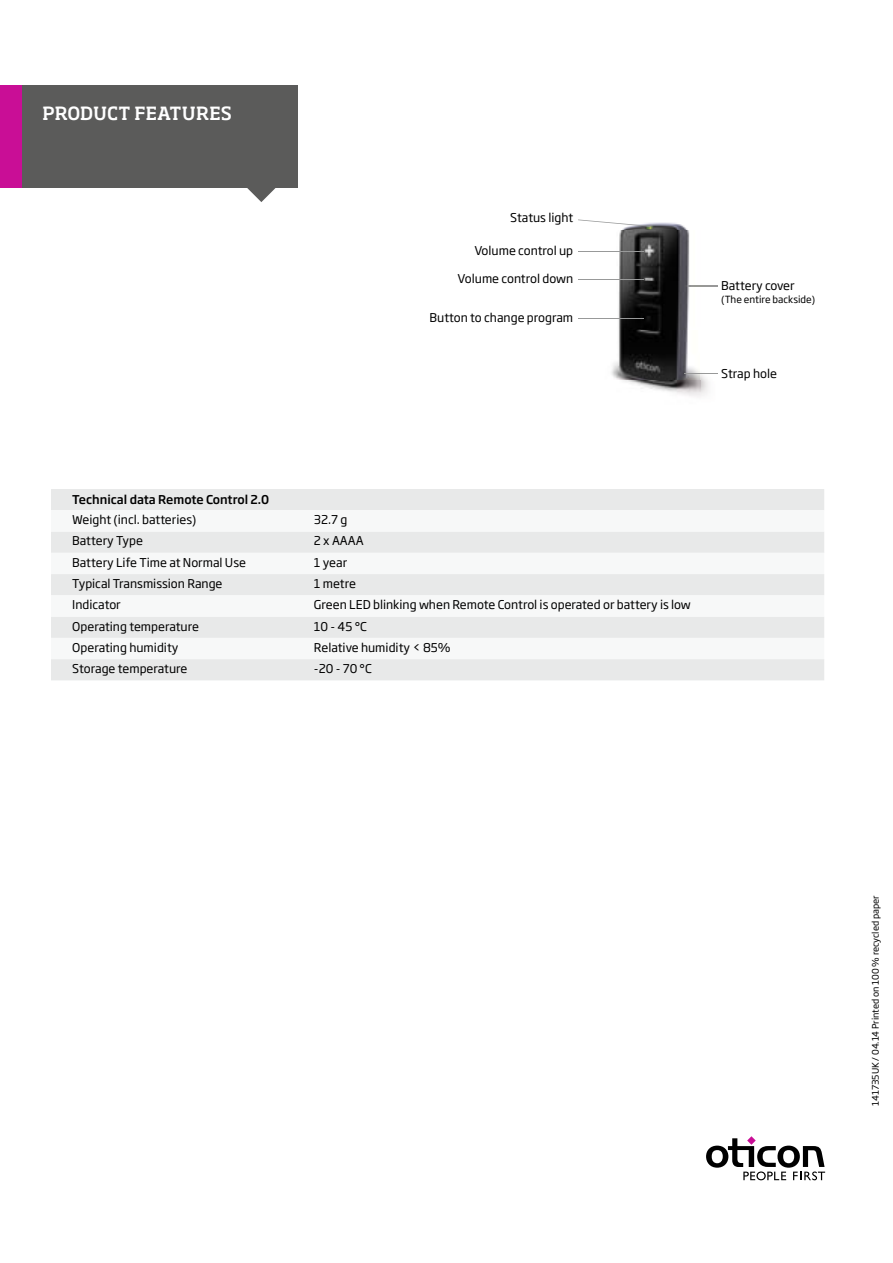
<style>
.page{position:relative;width:893px;height:1263px;background:#fff}
.page>*{position:absolute;margin:0;border:0;box-sizing:border-box;transform-origin:0 0}
.t1{font:500 18px "Soho Pro";letter-spacing:.015em;color:#fff}
.t2{font:12px "Soho Gothic Pro";color:#000}
.t3{font:500 12px "Soho Gothic Pro";color:#000}
.t4{font:9.75px "Soho Gothic Pro";color:#000}
.t5{font:9px "Soho Gothic Pro";color:#000}
</style>
<div class="page">
<div style="left:19px;top:85px;width:279px;height:102px;background:#5b5b5a"></div>
<svg style="left:246px;top:187px;width:30px;height:15px"></svg>
<div style="left:0;top:85px;width:21px;height:102px;background:#c90e96"></div>
<svg style="left:706px;top:1136px;width:119px;height:44px"></svg>
<img style="left:611px;top:222px;width:107px;height:175px">
<img style="left:684px;top:286px;width:34px;height:1px">
<div style="left:51px;top:489px;width:773px;height:191px;background:#e8e9e9"></div>
<svg style="left:51px;top:510px;width:773px;height:149px"></svg>
<svg style="left:578px;top:219px;width:73px;height:8px"></svg>
<hr style="left:578px;top:251px;width:65px;height:1px;background:#989999">
<hr style="left:578px;top:279px;width:65px;height:1px;background:#989999">
<hr style="left:578px;top:318px;width:65px;height:1px;background:#989999">
<hr style="left:684px;top:373px;width:34px;height:1px;background:#989999">
<h1 class="t1" style="left:43px;top:101px;width:191px">PRODUCT FEATURES</h1>
<p class="t2" style="left:510px;top:208px;width:64px">Status light</p>
<p class="t2" style="left:474px;top:241px;width:100px">Volume control up</p>
<p class="t2" style="left:458px;top:269px;width:117px">Volume control down</p>
<p class="t2" style="left:430px;top:308px;width:145px">Button to change program</p>
<p class="t2" style="left:721px;top:276px;width:75px">Battery cover</p>
<p class="t4" style="left:721px;top:292px;width:96px">(The entire backside)</p>
<p class="t2" style="left:721px;top:364px;width:57px">Strap hole</p>
<p class="t3" style="left:72px;top:490px;width:199px">Technical data Remote Control 2.0</p>
<p class="t2" style="left:72px;top:510px;width:126px">Weight (incl. batteries)</p>
<p class="t2" style="left:314px;top:510px;width:35px">32.7 g</p>
<p class="t2" style="left:72px;top:532px;width:72px">Battery Type</p>
<p class="t2" style="left:314px;top:532px;width:51px">2 x AAAA</p>
<p class="t2" style="left:72px;top:553px;width:175px">Battery Life Time at Normal Use</p>
<p class="t2" style="left:314px;top:553px;width:35px">1 year</p>
<p class="t2" style="left:72px;top:574px;width:152px">Typical Transmission Range</p>
<p class="t2" style="left:314px;top:574px;width:44px">1 metre</p>
<p class="t2" style="left:72px;top:595px;width:50px">Indicator</p>
<p class="t2" style="left:314px;top:595px;width:378px">Green LED blinking when Remote Control is operated or battery is low</p>
<p class="t2" style="left:72px;top:617px;width:128px">Operating temperature</p>
<p class="t2" style="left:314px;top:617px;width:54px">10 - 45 °C</p>
<p class="t2" style="left:72px;top:638px;width:108px">Operating humidity</p>
<p class="t2" style="left:314px;top:638px;width:138px">Relative humidity &lt; 85%</p>
<p class="t2" style="left:72px;top:659px;width:117px">Storage temperature</p>
<p class="t2" style="left:314px;top:659px;width:59px">-20 - 70 °C</p>
<p class="t5" style="left:868px;top:1106px;width:212px;rotate:-90deg">141735UK / 04.14 Printed on 100 % recycled paper</p>
</div>
